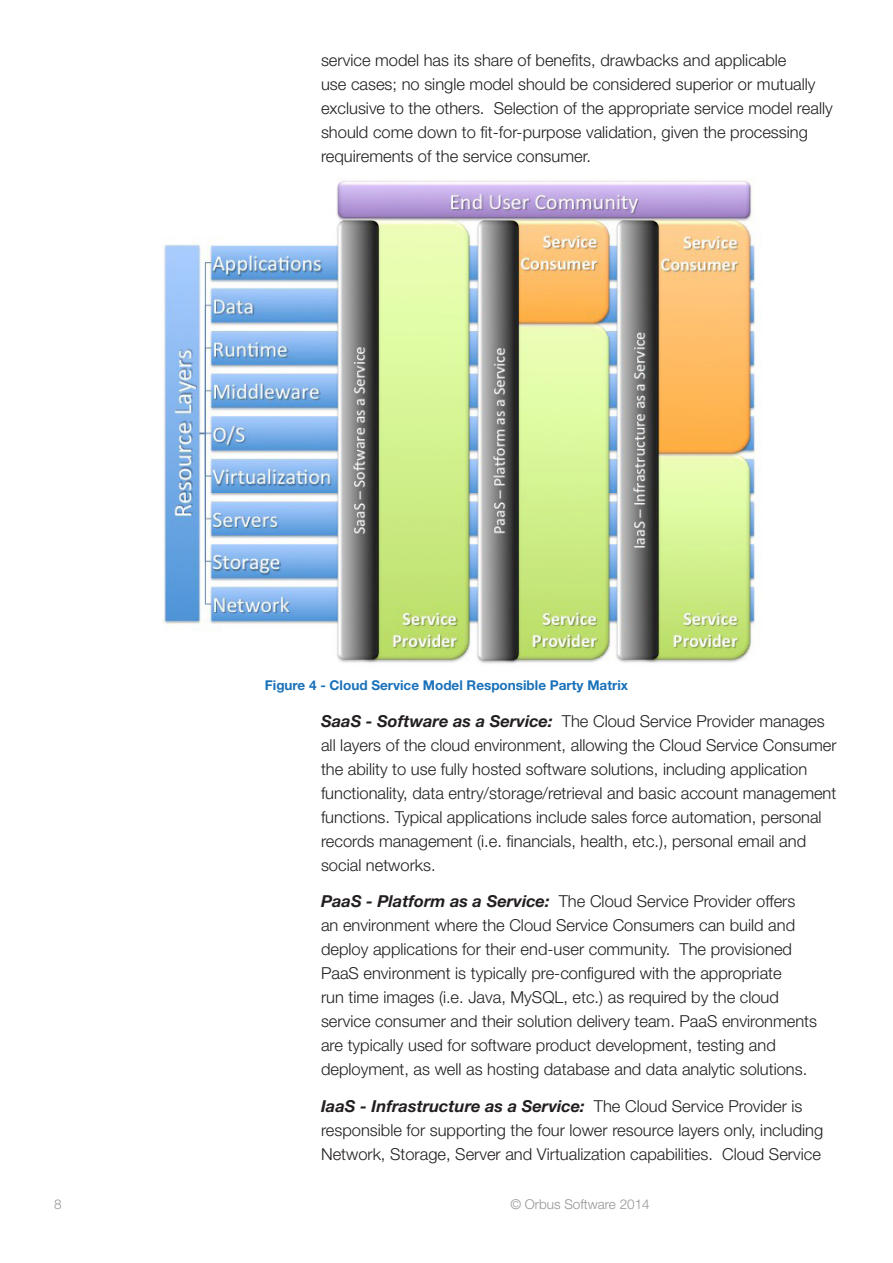
<style>
.page{position:relative;width:893px;height:1263px;background:#fff}
.page>*{position:absolute;margin:0;border:0;box-sizing:border-box;transform-origin:0 0}
.t1{font:300 16.5px/24px "Helvetica Neue LT Std";color:#231f20}
.t2{font:700 13.5px "Helvetica Neue LT Std";color:#1971ba}
.t3{font:300 13.5px "Helvetica Neue LT Std";color:#939598}
.s1{font-weight:700;font-style:italic}
</style>
<div class="page">
<img style="left:162px;top:179px;width:597px;height:485px">
<p class="t1" style="left:321px;top:48px;width:513px">service model has its share of benefits, drawbacks and applicable<br>use cases; no single model should be considered superior or mutually exclusive to the others. Selection of the appropriate service model really should come down to fit-for-purpose validation, given the processing requirements of the service consumer.</p>
<p class="t2" style="left:265px;top:677px;width:365px">Figure 4 - Cloud Service Model Responsible Party Matrix</p>
<p class="t1" style="left:321px;top:708px;width:517px"><span class="s1">SaaS - Software as a Service:</span> The Cloud Service Provider manages all layers of the cloud environment, allowing the Cloud Service Consumer the ability to use fully hosted software solutions, including application functionality, data entry/storage/retrieval and basic account management functions. Typical applications include sales force automation, personal records management (i.e. financials, health, etc.), personal email and social networks.</p>
<p class="t1" style="left:321px;top:889px;width:498px"><span class="s1">PaaS - Platform as a Service:</span> The Cloud Service Provider offers<br>an environment where the Cloud Service Consumers can build and deploy applications for their end-user community. The provisioned PaaS environment is typically pre-configured with the appropriate<br>run time images (i.e. Java, MySQL, etc.) as required by the cloud service consumer and their solution delivery team. PaaS environments are typically used for software product development, testing and deployment, as well as hosting database and data analytic solutions.</p>
<p class="t1" style="left:321px;top:1094px;width:504px"><span class="s1">IaaS - Infrastructure as a Service:</span> The Cloud Service Provider is responsible for supporting the four lower resource layers only, including<br>Network, Storage, Server and Virtualization capabilities. Cloud Service</p>
<p class="t3" style="left:54px;top:1196px;width:9px">8</p>
<p class="t3" style="left:510px;top:1196px;width:141px">© Orbus Software 2014</p>
</div>
